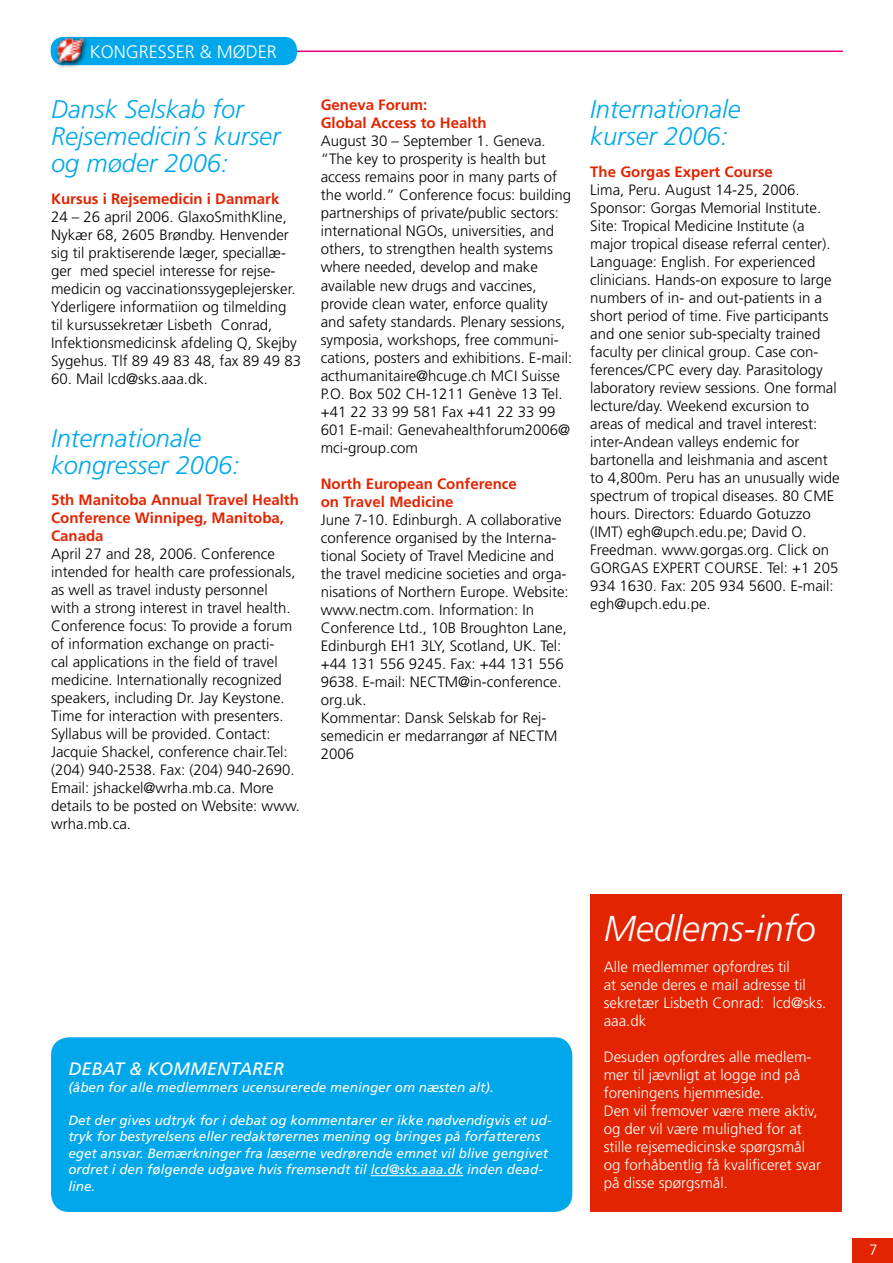
<style>
.page{position:relative;width:893px;height:1263px;background:#fff}
.page>*{position:absolute;margin:0;border:0;box-sizing:border-box;transform-origin:0 0}
.t1{font:italic 300 36px "Frutiger";color:#fff}
.t2{font:italic 300 25.5px/27px "Frutiger";color:#00a8eb}
.t3{font:italic 18px "Frutiger";color:#fff}
.t4{font:300 18px "Frutiger";color:#fff}
.t5{font:300 15px/18px "Frutiger";color:#000}
.t6{font:300 15px/18px "Frutiger";color:#fff}
.t7{font:700 15px/18px "Frutiger";color:#e32400}
.t8{font:italic 13.5px/16.5px "Frutiger";color:#fff}
</style>
<div class="page">
<div style="left:852px;top:1238px;width:41px;height:25px;background:#e32400"></div>
<hr style="left:66px;top:51px;width:777px;height:1px;background:#e3007a">
<div style="left:51px;top:37px;width:246px;height:28px;background:#00a8eb;border-radius:13px"></div>
<div style="left:54px;top:36px;width:35px;height:33px;background:#000;opacity:.75"></div>
<img style="left:57px;top:39px;width:26px;height:24px">
<div style="left:590px;top:895px;width:252px;height:317px;background:#e32400"></div>
<div style="left:51px;top:1037px;width:521px;height:175px;background:#00a8eb;border-radius:18px"></div>
<hr style="left:371px;top:1175px;width:92px;height:1px;background:#fff">
<p class="t4" style="left:90px;top:41px;width:12px">KON</p>
<p class="t4" style="left:126px;top:41px;width:23px">GRESSER</p>
<p class="t4" style="left:200px;top:41px;width:68px">&amp; MØDER</p>
<h2 class="t2" style="left:51px;top:96px;width:231px">Dansk Selskab for<br>Rejsemedicin´s kurser og møder 2006:</h2>
<p class="t7" style="left:51px;top:189px;width:230px">Kursus i Rejsemedicin i Danmark</p>
<p class="t5" style="left:51px;top:208px;width:252px">24 – 26 april 2006. GlaxoSmithKline, Nykær 68, 2605 Brøndby. Henvender sig til praktiserende læger, speciallæ&shy;ger med speciel interesse for rejse&shy;medicin og vaccinationssygeplejersker.<br>Yderligere informatiion og tilmelding til kursussekretær Lisbeth C onrad, Infektionsmedicinsk afdeling Q, Skejby Sygehus. Tlf 89 49 83 48, fax 89 49 83</p>
<p class="t5" style="left:51px;top:370px;width:159px">60. Mail lcd@sks.aaa.dk.</p>
<h2 class="t2" style="left:51px;top:425px;width:190px">Internationale kongresser 2006:</h2>
<p class="t7" style="left:51px;top:491px;width:249px">5th Manitoba Annual Travel Health<br>Conference Winnipeg, Manitoba,<br>Canada</p>
<p class="t5" style="left:51px;top:545px;width:250px">April 27 and 28, 2006. Conference intended for health care professionals, as well as travel industy personnel<br>with a strong interest in travel health.<br>Conference focus: To provide a forum of information exchange on practi-<br>cal applications in the field of travel medicine. Internationally recognized speakers, including Dr. Jay Keystone.<br>Time for interaction with presenters.<br>Syllabus will be provided. Contact:<br>Jacquie Shackel, conference chair.Tel: (204) 940-2538. Fax: (204) 940-2690.<br>Email: jshackel@wrha.mb.ca. More details to be posted on Website: www. wrha.mb.ca.</p>
<p class="t7" style="left:321px;top:96px;width:167px">Geneva Forum:<br>Global Access to Health</p>
<p class="t5" style="left:321px;top:133px;width:253px">August 30 – September 1. Geneva. “The key to prosperity is health but access remains poor in many parts of the world.” Conference focus: building partnerships of private/public sectors: international NGOs, universities, and others, to strengthen health systems where needed, develop and make available new drugs and vaccines, provide clean water, enforce quality and safety standards. Plenary sessions, symposia, workshops, free communi&shy;cations, posters and exhibitions. E-mail: acthumanitaire@hcuge.ch MCI</p>
<p class="t5" style="left:321px;top:367px;width:251px;text-indent:201px">Suisse<br>P.O. Box 502 C H-1211 Genève 13 Tel. +41 22 33 99 581 Fax +41 22 33 99<br>601 E-mail: Genevahealthforum2006@ mci-group.com</p>
<p class="t7" style="left:321px;top:474px;width:198px">North European Conference on Travel Medicine</p>
<p class="t5" style="left:321px;top:511px;width:250px">June 7-10. Edinburgh. A collaborative conference organised by the Interna&shy;tional Society of Travel Medicine and the travel medicine societies and orga&shy;nisations of Northern Europe. Website: www.nectm.com. Information: In Conference Ltd., 10B Broughton Lane, Edinburgh EH1 3LY, Scotland, UK. Tel: +44 131 556 9245. Fax: +44 131 556<br>9638. E-mail: NEC</p>
<p class="t5" style="left:437px;top:673px;width:126px">TM@in-conference.</p>
<p class="t5" style="left:321px;top:691px;width:227px">org.uk.<br>Kommentar: Dansk Selskab for Rej&shy;semedicin er medarrangør af NEC</p>
<p class="t5" style="left:536px;top:727px;width:20px">TM</p>
<p class="t5" style="left:321px;top:745px;width:35px">2006</p>
<h2 class="t2" style="left:590px;top:96px;width:152px">Internationale kurser 2006:</h2>
<p class="t7" style="left:590px;top:162px;width:184px">The Gorgas Expert Course</p>
<p class="t5" style="left:590px;top:181px;width:251px">Lima, Peru. August 14-25, 2006.<br>Sponsor: Gorgas Memorial Institute.<br>Site: Tropical Medicine Institute (a major tropical disease referral center).<br>Language: English. For experienced clinicians. Hands-on exposure to large numbers of in- and out-patients in a short period of time. Five participants and one senior sub-specialty trained faculty per clinical group. Case con&shy;ferences/C PC every day. Parasitology laboratory review sessions. One formal lecture/day. Weekend excursion to areas of medical and travel interest: inter-Andean valleys endemic for bartonella and leishmania and ascent to 4,800m. Peru has an unusually wide spectrum of tropical diseases. 80 CME hours. Directors: Eduardo Gotuzzo (IMT) egh@upch.edu.pe; David O.<br>Freedman. www.gorgas.org. Click on GORGAS EXPERT COURSE. Tel: +1 205<br>934 1630. Fax: 205 934 5600. E-mail: egh@upch.edu.pe.</p>
<p class="t3" style="left:68px;top:1058px;width:213px">Debat &amp; kommentarer</p>
<p class="t8" style="left:68px;top:1079px;width:427px">(åben for alle medlemmers ucensurerede meninger om næsten alt).</p>
<p class="t8" style="left:68px;top:1112px;width:485px">Det der gives udtryk for i debat og kommentarer er ikke nødvendigvis et ud&shy;tryk for bestyrelsens eller redaktørernes mening og bringes på forfatterens eget ansvar. Bemærkninger fra læserne vedrørende emnet vil blive gengivet ordret i den følgende udgave hvis fremsendt til lcd@sks.aaa.dk inden dead&shy;line.</p>
<h1 class="t1" style="left:604px;top:908px;width:214px">Medlems-info</h1>
<p class="t6" style="left:604px;top:958px;width:224px">Alle medlemmer opfordres til<br>at sende deres e mail adresse til sekretær Lisbeth C onrad: lcd@sks. aaa.dk</p>
<p class="t6" style="left:604px;top:1048px;width:219px">Desuden opfordres alle medlem&shy;mer til jævnligt at logge ind på foreningens hjemmeside.<br>Den vil fremover være mere aktiv, og der vil være mulighed for at stille rejsemedicinske spørgsmål og forhåbentlig få kvalificeret svar på disse spørgsmål.</p>
</div>
